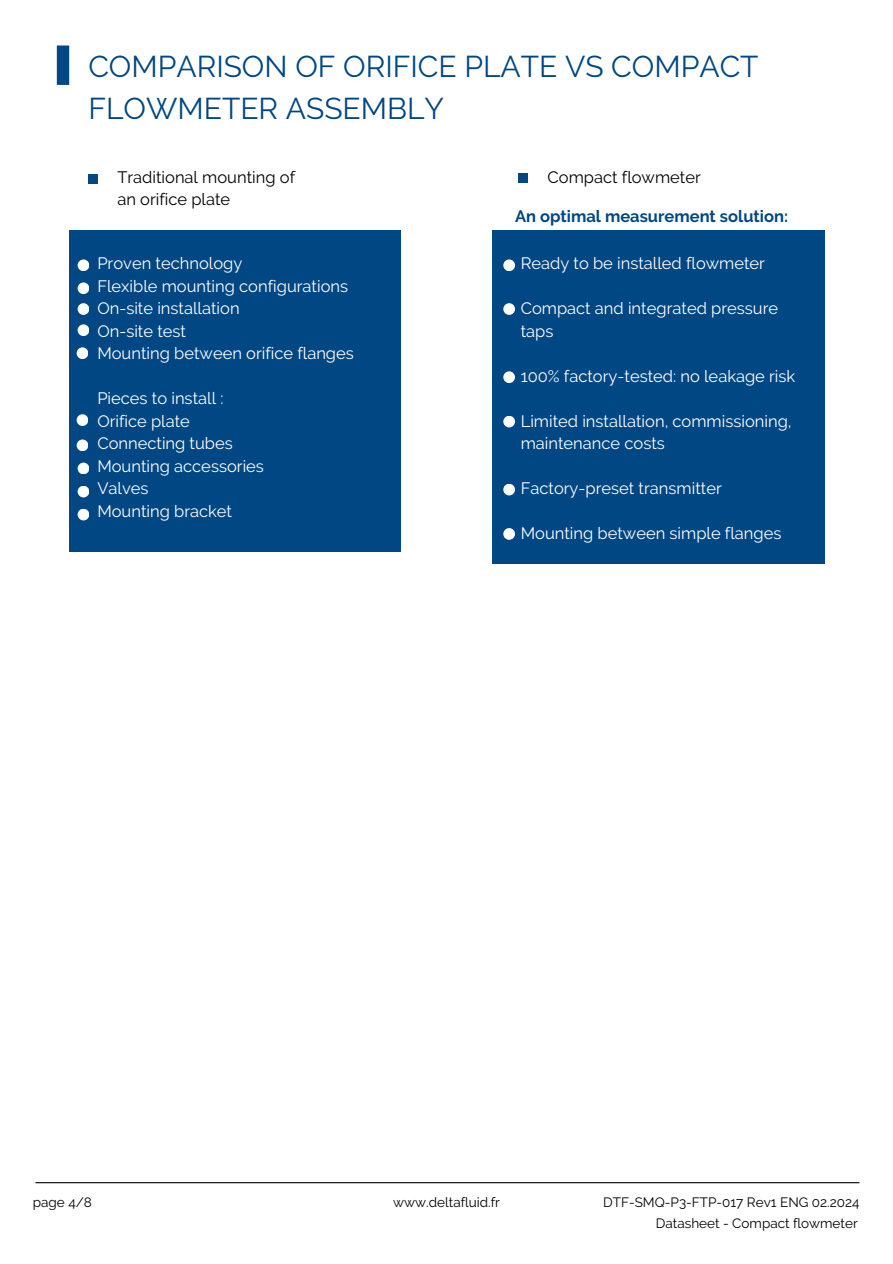
<style>
.page{position:relative;width:893px;height:1264px;background:#fff}
.page>*{position:absolute;margin:0;border:0;box-sizing:border-box;transform-origin:0 0}
.t1{font:30px/41.7px "Raleway";color:#004784}
.t2{font:16.5px/22.5px "Raleway";color:#fff}
.t3{font:16.5px/22.5px "Raleway";color:#000}
.t4{font:700 16.5px "Raleway";color:#004784}
.t5{font:13.5px "Raleway";color:#000}
</style>
<div class="page">
<hr style="left:35px;top:1182px;width:824px;height:1px;background:#000">
<div style="left:57px;top:45px;width:12px;height:40px;background:#004784"></div>
<div style="left:69px;top:230px;width:332px;height:322px;background:#004784"></div>
<div style="left:88px;top:174px;width:9px;height:9px;background:#004784"></div>
<div style="left:518px;top:173px;width:9px;height:9px;background:#004784"></div>
<div style="left:492px;top:230px;width:332px;height:333px;background:#004784"></div>
<div style="left:78px;top:259px;width:11px;height:12px;background:#fff;border-radius:50%"></div>
<div style="left:78px;top:282px;width:11px;height:12px;background:#fff;border-radius:50%"></div>
<div style="left:78px;top:324px;width:11px;height:12px;background:#fff;border-radius:50%"></div>
<div style="left:77px;top:347px;width:11px;height:12px;background:#fff;border-radius:50%"></div>
<div style="left:78px;top:508px;width:11px;height:12px;background:#fff;border-radius:50%"></div>
<div style="left:78px;top:485px;width:11px;height:12px;background:#fff;border-radius:50%"></div>
<div style="left:78px;top:462px;width:11px;height:12px;background:#fff;border-radius:50%"></div>
<div style="left:77px;top:439px;width:11px;height:12px;background:#fff;border-radius:50%"></div>
<div style="left:77px;top:414px;width:11px;height:12px;background:#fff;border-radius:50%"></div>
<div style="left:78px;top:303px;width:11px;height:12px;background:#fff;border-radius:50%"></div>
<div style="left:503px;top:483px;width:12px;height:12px;background:#fff;border-radius:50%"></div>
<div style="left:503px;top:416px;width:12px;height:11px;background:#fff;border-radius:50%"></div>
<div style="left:503px;top:371px;width:12px;height:12px;background:#fff;border-radius:50%"></div>
<div style="left:503px;top:303px;width:12px;height:12px;background:#fff;border-radius:50%"></div>
<div style="left:503px;top:259px;width:12px;height:12px;background:#fff;border-radius:50%"></div>
<div style="left:503px;top:528px;width:12px;height:12px;background:#fff;border-radius:50%"></div>
<h3 class="t1" style="left:88px;top:45px;width:671px">COMPARISON OF ORIFICE PLATE VS COMPACT<br>FLOWMETER ASSEMBLY</h3>
<h3 class="t3" style="left:117px;top:165px;width:179px">Traditional mounting of an orifice plate</h3>
<p class="t2" style="left:97px;top:252px;width:258px">Proven technology<br>Flexible mounting configurations<br>On-site installation<br>On-site test<br>Mounting between orifice flanges</p>
<h3 class="t2" style="left:97px;top:387px;width:168px">Pieces to install :<br>Orifice plate<br>Connecting tubes<br>Mounting accessories<br>Valves<br>Mounting bracket</h3>
<h2 class="t3" style="left:547px;top:165px;width:155px">Compact flowmeter</h2>
<p class="t4" style="left:515px;top:206px;width:274px">An optimal measurement solution:</p>
<h3 class="t2" style="left:520px;top:252px;width:246px">Ready to be installed flowmeter</h3>
<h3 class="t2" style="left:520px;top:297px;width:259px">Compact and integrated pressure taps</h3>
<h3 class="t2" style="left:520px;top:365px;width:276px">100% factory-tested: no leakage risk</h3>
<h3 class="t2" style="left:520px;top:410px;width:272px">Limited installation, commissioning, maintenance costs</h3>
<h3 class="t2" style="left:520px;top:477px;width:203px">Factory-preset transmitter</h3>
<h3 class="t2" style="left:520px;top:522px;width:262px">Mounting between simple flanges</h3>
<p class="t5" style="left:33px;top:1194px;width:61px">page 4/8</p>
<h1 class="t5" style="left:393px;top:1194px;width:108px">www.deltafluid.fr</h1>
<p class="t5" style="left:603px;top:1194px;width:258px">DTF-SMQ-P3-FTP-017 Rev1 ENG 02.2024</p>
<h3 class="t5" style="left:656px;top:1215px;width:203px">Datasheet - Compact flowmeter</h3>
</div>
